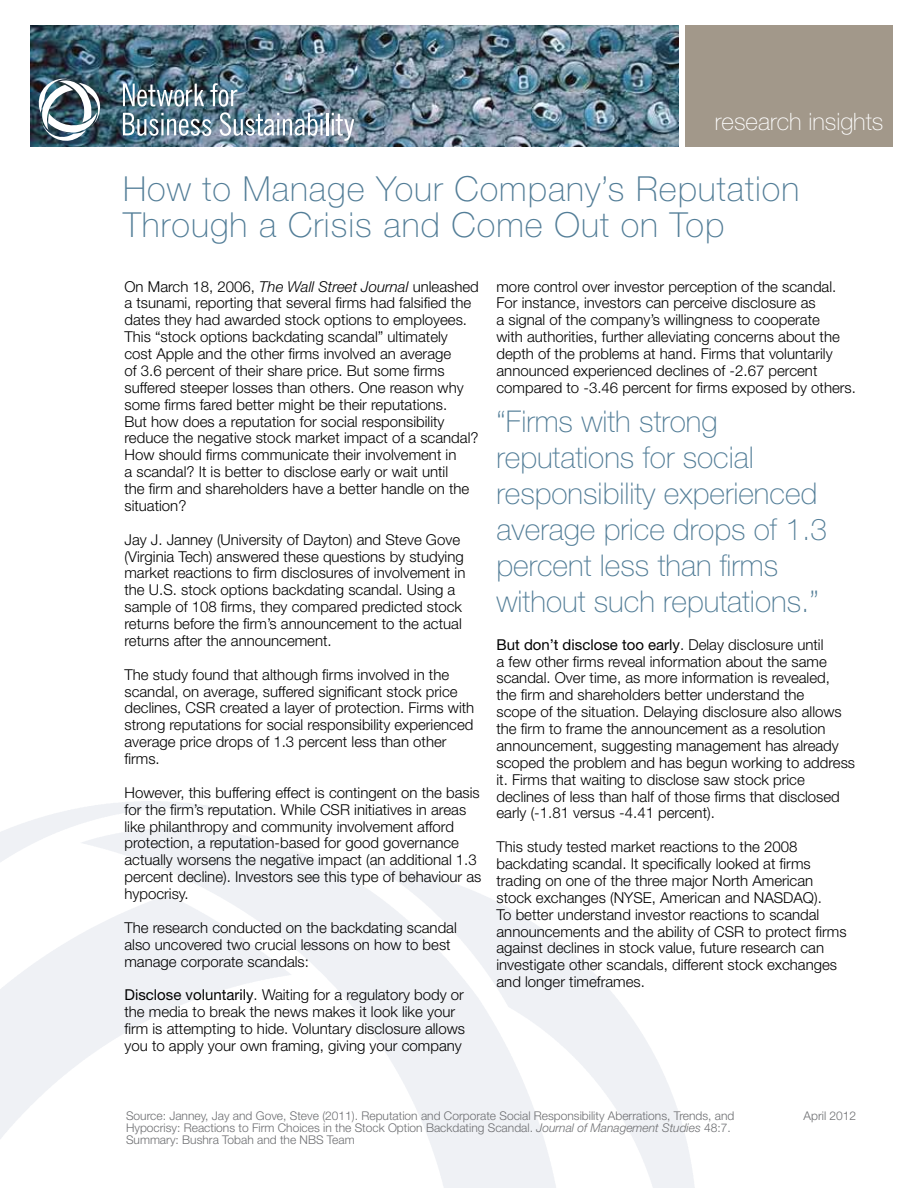
<style>
.page{position:relative;width:918px;height:1188px;background:#fff}
.page>*{position:absolute;margin:0;border:0;box-sizing:border-box;transform-origin:0 0}
.t1{font:100 34.5px/36.2px "Helvetica Neue LT Std";letter-spacing:.03em;color:#527d97}
.t2{font:100 30px/36px "Helvetica Neue LT Std";color:#527d97}
.t3{font:100 24px "Helvetica Neue LT Std";color:#fff}
.t4{font:300 15px/16.8px "Helvetica Neue LT Std";color:#000}
.t5{font:300 12px/12px "Helvetica Neue LT Std";color:#6d6e71}
.s1{font-style:italic}
.s2{font-weight:400}
</style>
<div class="page">
<div style="left:686px;top:25px;width:207px;height:122px;background:#a2988a"></div>
<img style="left:30px;top:25px;width:649px;height:122px">
<img style="left:123px;top:83px;width:200px;height:53px">
<hr style="left:326px;top:113px;width:2px;height:22px;background:#fff">
<svg style="left:332px;top:113px;width:22px;height:28px"></svg>
<img style="left:37px;top:75px;width:66px;height:68px">
<h3 class="t3" style="left:715px;top:107px;width:170px">research insights</h3>
<h1 class="t1" style="left:123px;top:171px;width:678px">How to Manage Your Company’s Reputation<br>Through a Crisis and Come Out on Top</h1>
<p class="t4" style="left:124px;top:277px;width:356px">On March 18, 2006, <span class="s1">The Wall Street Journal</span> unleashed a tsunami, reporting that several firms had falsified the dates they had awarded stock options to employees.<br>This “stock options backdating scandal” ultimately cost Apple and the other firms involved an average<br>of 3.6 percent of their share price. But some firms suffered steeper losses than others. One reason why some firms fared better might be their reputations.<br>But how does a reputation for social responsibility reduce the negative stock market impact of a scandal?<br>How should firms communicate their involvement in<br>a scandal? It is better to disclose early or wait until<br>the firm and shareholders have a better handle on the situation?</p>
<p class="t4" style="left:124px;top:531px;width:342px">Jay J. Janney (University of Dayton) and Steve Gove (Virginia Tech) answered these questions by studying market reactions to firm disclosures of involvement in the U.S. stock options backdating scandal. Using a sample of 108 firms, they compared predicted stock returns before the firm’s announcement to the actual returns after the announcement.</p>
<p class="t4" style="left:124px;top:666px;width:351px">The study found that although firms involved in the scandal, on average, suffered significant stock price declines, CSR created a layer of protection. Firms with strong reputations for social responsibility experienced average price drops of 1.3 percent less than other firms.</p>
<p class="t4" style="left:124px;top:784px;width:359px">However, this buffering effect is contingent on the basis for the firm’s reputation. While CSR initiatives in areas like philanthropy and community involvement afford protection, a reputation-based for good governance actually worsens the negative impact (an additional 1.3 percent decline). Investors see this type of behaviour as hypocrisy.</p>
<p class="t4" style="left:124px;top:919px;width:334px">The research conducted on the backdating scandal also uncovered two crucial lessons on how to best manage corporate scandals:</p>
<p class="t4" style="left:124px;top:986px;width:342px"><span class="s2">Disclose voluntarily</span>. Waiting for a regulatory body or the media to break the news makes it look like your firm is attempting to hide. Voluntary disclosure allows you to apply your own framing, giving your company</p>
<p class="t4" style="left:496px;top:277px;width:361px">more control over investor perception of the scandal.<br>For instance, investors can perceive disclosure as<br>a signal of the company’s willingness to cooperate<br>with authorities, further alleviating concerns about the depth of the problems at hand. Firms that voluntarily announced experienced declines of -2.67 percent compared to -3.46 percent for firms exposed by others.</p>
<h2 class="t2" style="left:496px;top:403px;width:332px">“Firms with strong reputations for social responsibility experienced average price drops of 1.3 percent less than firms without such reputations.”</h2>
<p class="t4" style="left:496px;top:636px;width:360px"><span class="s2">But don’t disclose too early</span>. Delay disclosure until<br>a few other firms reveal information about the same scandal. Over time, as more information is revealed,<br>the firm and shareholders better understand the<br>scope of the situation. Delaying disclosure also allows the firm to frame the announcement as a resolution announcement, suggesting management has already scoped the problem and has begun working to address it. Firms that waiting to disclose saw stock price declines of less than half of those firms that disclosed early (-1.81 versus -4.41 percent).</p>
<p class="t4" style="left:496px;top:838px;width:352px">This study tested market reactions to the 2008 backdating scandal. It specifically looked at firms trading on one of the three major North American stock exchanges (NYSE, American and NASDAQ).<br>To better understand investor reactions to scandal announcements and the ability of CSR to protect firms against declines in stock value, future research can investigate other scandals, different stock exchanges and longer timeframes.</p>
<p class="t5" style="left:126px;top:1110px;width:610px">Source: Janney, Jay and Gove, Steve (2011). Reputation and Corporate Social Responsibility Aberrations, Trends, and</p>
<p class="t5" style="left:804px;top:1110px;width:54px">April 2012</p>
<p class="t5" style="left:126px;top:1122px;width:606px">Hypocrisy: Reactions to Firm Choices in the Stock Option Backdating Scandal. <span class="s1">Journal of Management Studies</span> 48:7.<br>Summary: Bushra Tobah and the NBS Team</p>
</div>
